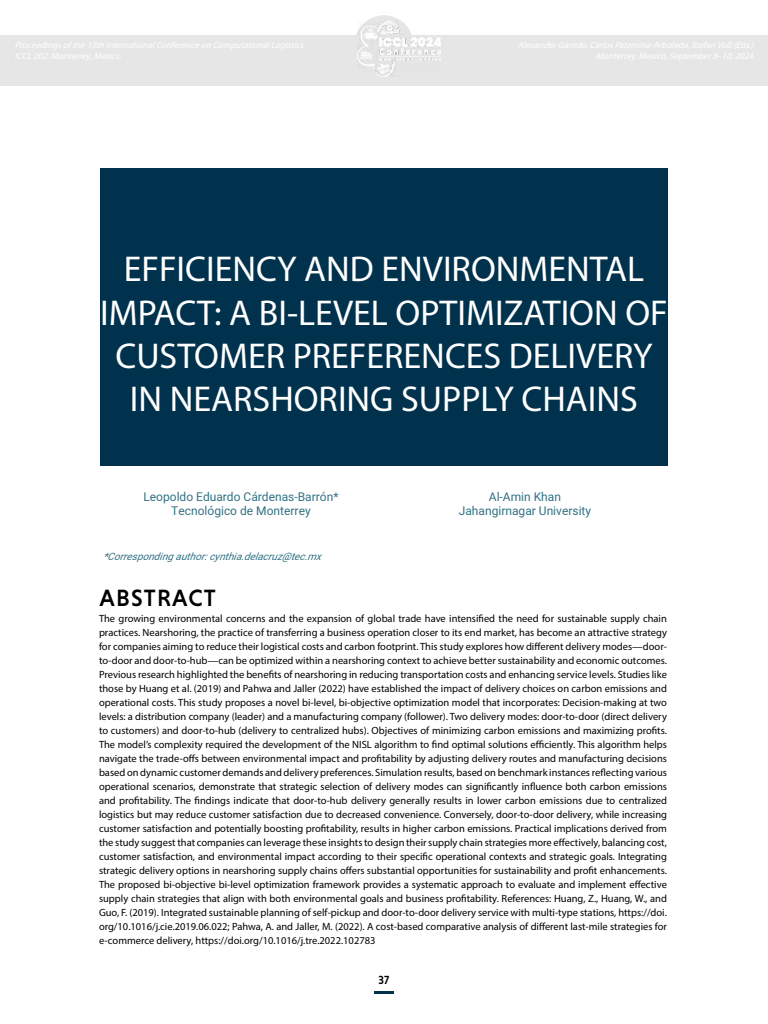
<style>
.page{position:relative;width:768px;height:1024px;background:#fff}
.page>*{position:absolute;margin:0;border:0;box-sizing:border-box;transform-origin:0 0}
.t1{font:36px/43.2px "Myriad Pro";color:#fff;text-align:center}
.t2{font:500 24px "Niveau Grotesk";letter-spacing:.05em;color:#000}
.t3{font:12px/14.4px "Heebo";color:#327284;text-align:center}
.t4{font:500 12px "Niveau Grotesk";color:#000}
.t5{font:10.5px/14px "Myriad Pro";color:#000;text-align:justify}
.t6{font:italic 10px "Heebo";color:#327284}
</style>
<div class="page">
<div style="left:100px;top:168px;width:568px;height:298px;background:#00324d"></div>
<hr style="left:374px;top:991px;width:20px;height:3px;background:#00324d">
<div style="left:0;top:35px;width:768px;height:51px;background:#e6e6e6"></div>
<div style="left:354px;top:15px;width:60px;height:59px;background:#e6e6e6;border-radius:50%"></div>
<img style="left:357px;top:21px;width:84px;height:56px">
<h1 class="t1" style="left:100px;top:247px;width:569px">EFFICIENCY AND ENVIRONMENTAL<br>IMPACT: A BI-LEVEL OPTIMIZATION OF<br>CUSTOMER PREFERENCES DELIVERY<br>IN NEARSHORING SUPPLY CHAINS</h1>
<p class="t3" style="left:143px;top:489px;width:197px">Leopoldo Eduardo Cárdenas-Barrón*<br>Tecnológico de Monterrey</p>
<p class="t3" style="left:459px;top:489px;width:134px">Al-Amin Khan<br>Jahangirnagar University</p>
<p class="t6" style="left:103px;top:549px;width:224px">*Correspondingauthor:cynthia.delacruz@tec.mx</p>
<h2 class="t2" style="left:100px;top:584px;width:118px">ABSTRACT</h2>
<p class="t5" style="left:99px;top:611px;width:570px">The growing environmental concerns and the expansion of global trade have intensified the need for sustainable supply chain practices. Nearshoring, the practice of transferring a business operation closer to its end market, has become an attractive strategy for companies aiming to reduce their logistical costs and carbon footprint. This study explores how different delivery modes—door&shy;to-door and door-to-hub—can be optimized within a nearshoring context to achieve better sustainability and economic outcomes.<br>Previous research highlighted the benefits of nearshoring in reducing transportation costs and enhancing service levels. Studies like those by Huang et al. (2019) and Pahwa and Jaller (2022) have established the impact of delivery choices on carbon emissions and operational costs. This study proposes a novel bi-level, bi-objective optimization model that incorporates: Decision-making at two levels: a distribution company (leader) and a manufacturing company (follower). Two delivery modes: door-to-door (direct delivery to customers) and door-to-hub (delivery to centralized hubs). Objectives of minimizing carbon emissions and maximizing profits.<br>The model’s complexity required the development of the NISL algorithm to find optimal solutions efficiently. This algorithm helps navigate the trade-offs between environmental impact and profitability by adjusting delivery routes and manufacturing decisions based on dynamic customer demands and delivery preferences. Simulation results, based on benchmark instances reflecting various operational scenarios, demonstrate that strategic selection of delivery modes can significantly influence both carbon emissions and profitability. The findings indicate that door-to-hub delivery generally results in lower carbon emissions due to centralized logistics but may reduce customer satisfaction due to decreased convenience. Conversely, door-to-door delivery, while increasing customer satisfaction and potentially boosting profitability, results in higher carbon emissions. Practical implications derived from the study suggest that companies can leverage these insights to design their supply chain strategies more effectively, balancing cost, customer satisfaction, and environmental impact according to their specific operational contexts and strategic goals. Integrating strategic delivery options in nearshoring supply chains offers substantial opportunities for sustainability and profit enhancements.<br>The proposed bi-objective bi-level optimization framework provides a systematic approach to evaluate and implement effective supply chain strategies that align with both environmental goals and business profitability. References: Huang, Z., Huang, W., and Guo, F. (2019). Integrated sustainable planning of self-pickup and door-to-door delivery service with multi-type stations, https://doi. org/10.1016/j.cie.2019.06.022; Pahwa, A. and Jaller, M. (2022). A cost-based comparative analysis of different last-mile strategies for e-commerce delivery, https://doi.org/10.1016/j.tre.2022.102783</p>
<p class="t4" style="left:379px;top:973px;width:12px">37</p>
</div>
